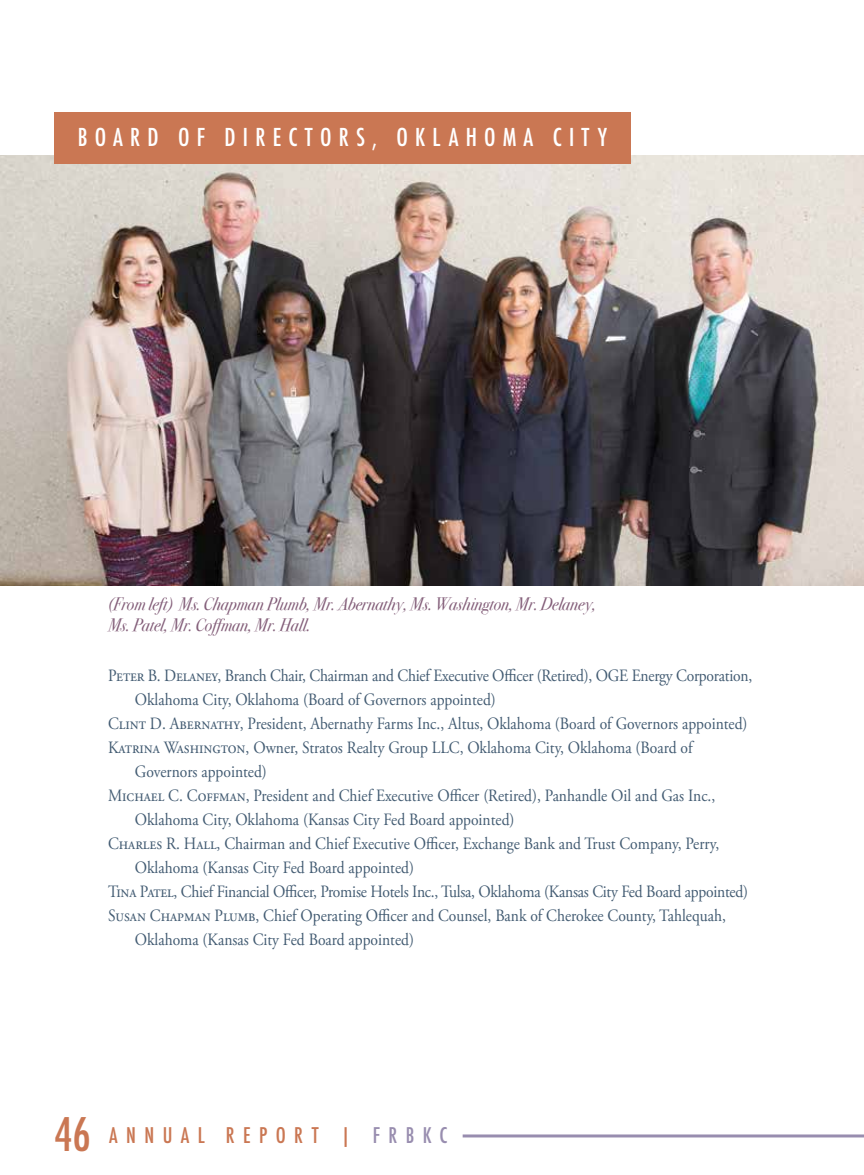
<style>
.page{position:relative;width:864px;height:1175px;background:#fff}
.page>*{position:absolute;margin:0;border:0;box-sizing:border-box;transform-origin:0 0}
.t1{font:500 condensed 24px "Futura";letter-spacing:.3em;color:#fff}
.t2{font:500 condensed 21px "Futura";letter-spacing:.4em;color:#ca7753}
.t3{font:italic 18px/21.6px "Bodoni Svty Two ITCTT";color:#835e79;scale:.9 1}
.t4{font:17.25px "Adobe Garamond Pro";letter-spacing:-.005em;color:#425b72;scale:.9 1}
.t5{font:17.25px "Adobe Garamond Pro";letter-spacing:-.025em;color:#425b72;scale:.9 1}
.s1{font-size:45px}
.s2{color:#988daf}
</style>
<div class="page">
<hr style="left:463px;top:1134px;width:401px;height:3px;background:#988daf">
<img style="left:0;top:156px;width:864px;height:430px">
<div style="left:54px;top:112px;width:577px;height:52px;background:#ca7753"></div>
<p class="t1" style="left:78px;top:122px;width:531px">BOARD OF DIRECTORS, OKLAHOMA CITY</p>
<p class="t3" style="left:108px;top:591px;width:544px">(From left) Ms. Chapman Plumb, Mr. Abernathy, Ms. Washington, Mr. Delaney,<br>Ms. Patel, Mr. Coffman, Mr. Hall.</p>
<p class="t4" style="left:108px;top:664px;width:717px">Peter B. Delaney, Branch Chair, Chairman and Chief Executive Officer (Retired), OGE Energy Corporation,</p>
<p class="t4" style="left:135px;top:688px;width:402px">Oklahoma City, Oklahoma (Board of Governors appointed)</p>
<p class="t4" style="left:108px;top:712px;width:712px">Clint D. Abernathy, President, Abernathy Farms Inc., Altus, Oklahoma (Board of Governors appointed)</p>
<p class="t4" style="left:108px;top:736px;width:653px">Katrina Washington, Owner, Stratos Realty Group LLC, Oklahoma City, Oklahoma (Board of</p>
<p class="t4" style="left:135px;top:760px;width:148px">Governors appointed)</p>
<p class="t4" style="left:108px;top:784px;width:676px">Michael C. Coffman, President and Chief Executive Officer (Retired), Panhandle Oil and Gas Inc.,</p>
<p class="t4" style="left:135px;top:808px;width:423px">Oklahoma City, Oklahoma (Kansas City Fed Board appointed)</p>
<p class="t4" style="left:108px;top:832px;width:681px">Charles R. Hall, Chairman and Chief Executive Officer, Exchange Bank and Trust Company, Perry,</p>
<p class="t4" style="left:135px;top:856px;width:312px">Oklahoma (Kansas City Fed Board appointed)</p>
<p class="t5" style="left:108px;top:880px;width:713px">Tina Patel, Chief Financial Officer, Promise Hotels Inc., Tulsa, Oklahoma (Kansas City Fed Board appointed)</p>
<p class="t4" style="left:108px;top:904px;width:688px">Susan Chapman Plumb, Chief Operating Officer and Counsel, Bank of Cherokee County, Tahlequah,</p>
<p class="t4" style="left:135px;top:928px;width:312px">Oklahoma (Kansas City Fed Board appointed)</p>
<p class="t2" style="left:54px;top:1122px;width:395px"><span class="s1">46</span> ANNUAL REPORT | <span class="s2">FRBKC</span></p>
</div>
